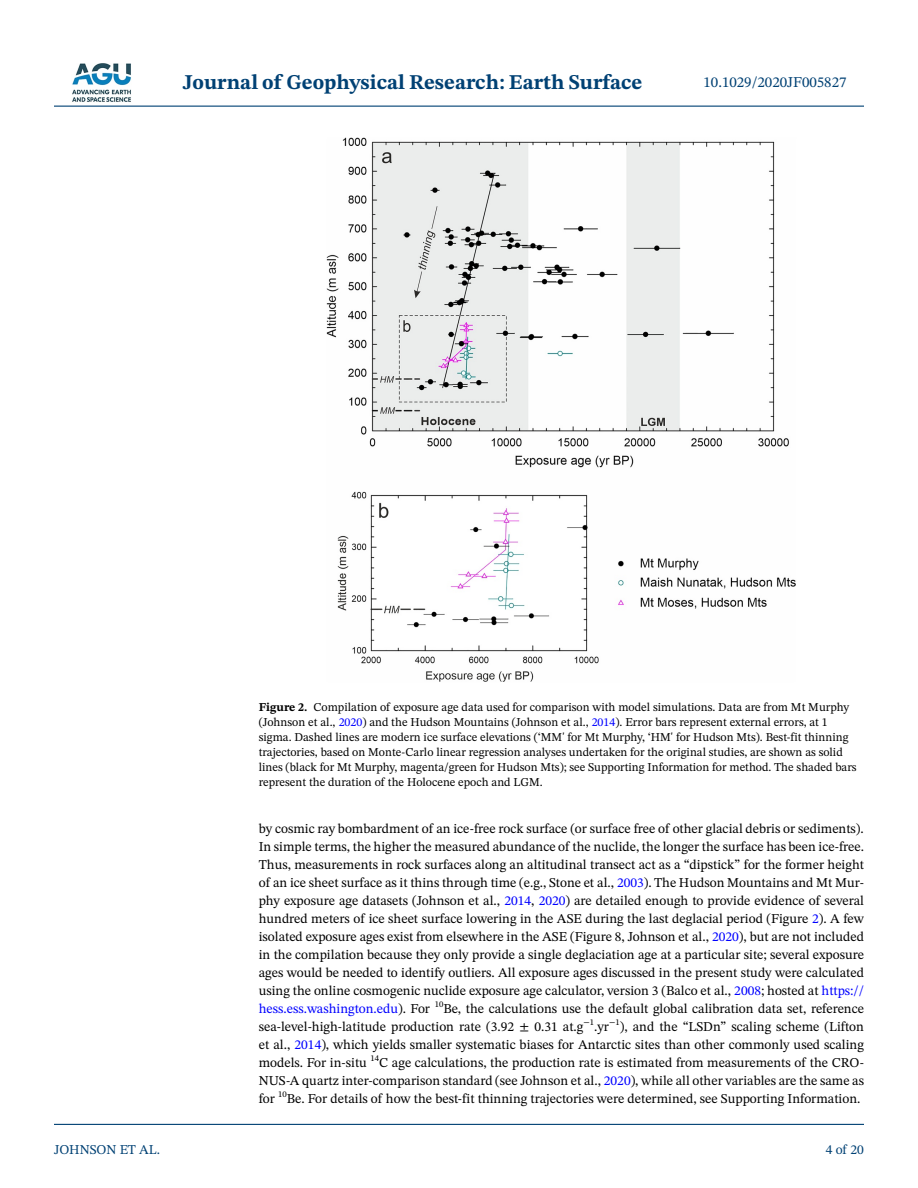
<style>
.page{position:relative;width:918px;height:1188px;background:#fff}
.page>*{position:absolute;margin:0;border:0;box-sizing:border-box;transform-origin:0 0}
.t1{font:700 21px "STIX Two Text";color:#004174}
.t2{font:15px "STIX Two Text";color:#004174}
.t3{font:13.5px/18px "STIX Two Text";color:#000;text-align:justify}
.t4{font:13.5px "STIX Two Text";color:#004174}
.t5{font:12px/15px "STIX Two Text";color:#000}
.t6{font:8.7px "STIX Two Text";color:#000}
.s1{font-weight:700}
.s2{color:#00f}
</style>
<div class="page">
<hr style="left:54px;top:106px;width:810px;height:1px;background:#004174">
<hr style="left:54px;top:1124px;width:810px;height:1px;background:#004174">
<img style="left:72px;top:63px;width:59px;height:39px">
<img style="left:326px;top:137px;width:470px;height:545px">
<h1 class="t1" style="left:183px;top:67px;width:461px">Journal of Geophysical Research: Earth Surface</h1>
<p class="t2" style="left:704px;top:72px;width:145px">10.1029/2020JF005827</p>
<p class="t4" style="left:54px;top:1140px;width:108px">JOHNSON ET AL.</p>
<p class="t5" style="left:259px;top:700px;width:599px"><span class="s1">Figure 2.</span> Compilation of exposure age data used for comparison with model simulations. Data are from Mt Murphy (Johnson et al., <span class="s2">2020</span>) and the Hudson Mountains (Johnson et al., <span class="s2">2014</span>). Error bars represent external errors, at 1 sigma. Dashed lines are modern ice surface elevations (‘MM' for Mt Murphy, ‘HM' for Hudson Mts). Best-fit thinning trajectories, based on Monte-Carlo linear regression analyses undertaken for the original studies, are shown as solid lines (black for Mt Murphy, magenta/green for Hudson Mts); see Supporting Information for method. The shaded bars represent the duration of the Holocene epoch and LGM.</p>
<p class="t3" style="left:259px;top:819px;width:607px">by cosmic ray bombardment of an ice-free rock surface (or surface free of other glacial debris or sediments).<br>In simple terms, the higher the measured abundance of the nuclide, the longer the surface has been ice-free.<br>Thus, measurements in rock surfaces along an altitudinal transect act as a “dipstick” for the former height of an ice sheet surface as it thins through time (e.g., Stone et al., <span class="s2">2003</span>). The Hudson Mountains and Mt Mur&shy;phy exposure age datasets (Johnson et al., <span class="s2">2014</span>, <span class="s2">2020</span>) are detailed enough to provide evidence of several hundred meters of ice sheet surface lowering in the ASE during the last deglacial period (Figure <span class="s2">2</span>). A few isolated exposure ages exist from elsewhere in the ASE (Figure 8, Johnson et al., <span class="s2">2020</span>), but are not included in the compilation because they only provide a single deglaciation age at a particular site; several exposure ages would be needed to identify outliers. All exposure ages discussed in the present study were calculated using the online cosmogenic nuclide exposure age calculator, version 3 (Balco et al., <span class="s2">2008</span>; hosted at <span class="s2">https:// hess.ess.washington.edu</span>). For <sup>10</sup>Be, the calculations use the default global calibration data set, reference sea-level-high-latitude production rate (3.92 ± 0.31 at.g<sup>−1</sup>.yr</p>
<p class="t6" style="left:609px;top:1015px;width:12px">−1</p>
<p class="t3" style="left:259px;top:1017px;width:607px;text-indent:361px">), and the “LSDn” scaling scheme (Lifton et al., <span class="s2">2014</span>), which yields smaller systematic biases for Antarctic sites than other commonly used scaling models. For in-situ <sup>14</sup>C age calculations, the production rate is estimated from measurements of the CRO-NUS-A quartz inter-comparison standard (see Johnson et al., <span class="s2">2020</span>), while all other variables are the same as for <sup>10</sup>Be. For details of how the best-fit thinning trajectories were determined, see Supporting Information.</p>
<p class="t4" style="left:826px;top:1140px;width:40px">4 of 20</p>
</div>
